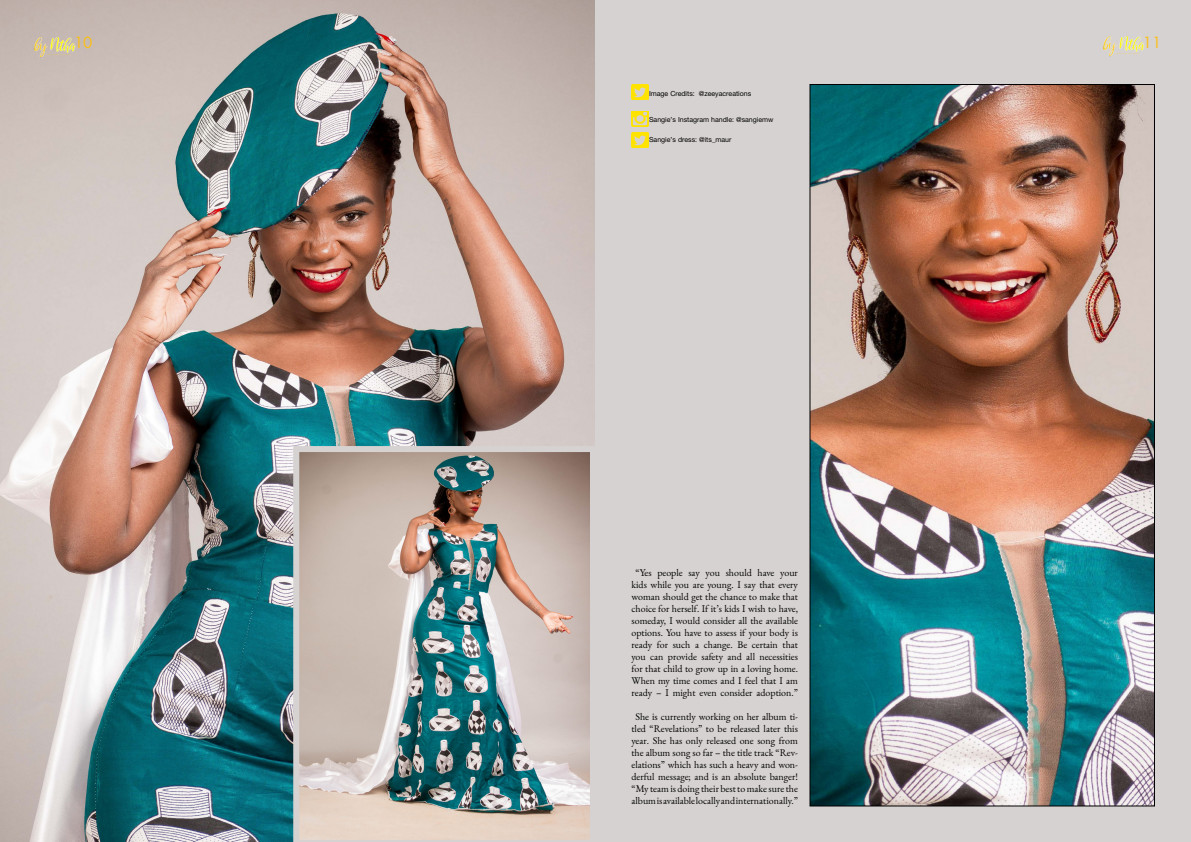
<style>
.page{position:relative;width:1191px;height:842px;background:#d6d2d1}
.page>*{position:absolute;margin:0;border:0;box-sizing:border-box;transform-origin:0 0}
.t1{font:15px "Futura Std";color:#fbbf13}
.t2{font:10px/12px "EB Garamond";color:#000;text-align:center}
.t3{font:7px "Helvetica Neue LT Pro";color:#000}
</style>
<div class="page">
<img style="left:0;top:0;width:595px;height:842px">
<svg style="left:293px;top:446px;width:302px;height:396px"></svg>
<img style="left:811px;top:86px;width:342px;height:718px">
<img style="left:631px;top:85px;width:17px;height:15px">
<img style="left:631px;top:132px;width:17px;height:15px">
<img style="left:631px;top:111px;width:17px;height:15px">
<img style="left:27px;top:32px;width:56px;height:29px">
<img style="left:1103px;top:36px;width:42px;height:21px">
<h1 class="t1" style="left:74px;top:33px;width:20px">10</h1>
<h1 class="t1" style="left:1143px;top:33px;width:20px">11</h1>
<p class="t3" style="left:649px;top:89px;width:104px">Image Credits: @zeeyacreations</p>
<p class="t3" style="left:649px;top:115px;width:126px">Sangie’s Instagram handle: @sangiemw</p>
<p class="t3" style="left:649px;top:135px;width:84px">Sangie’s dress: @its_maur</p>
<p class="t2" style="left:631px;top:567px;width:168px">“Yes people say you should have your kids while you are young. I say that every woman should get the chance to make that choice for herself. If it’s kids I wish to have, someday, I would consider all the available options. You have to assess if your body is ready for such a change. Be certain that you can provide safety and all necessities for that child to grow up in a loving home.<br>When my time comes and I feel that I am ready – I might even consider adoption.”</p>
<p class="t2" style="left:631px;top:711px;width:168px">She is currently working on her album ti&shy;tled “Revelations” to be released later this year. She has only released one song from the album song so far – the title track “Rev&shy;elations” which has such a heavy and won&shy;derful message; and is an absolute banger! “My team is doing their best to make sure the album is available locally and internationally.”</p>
</div>
